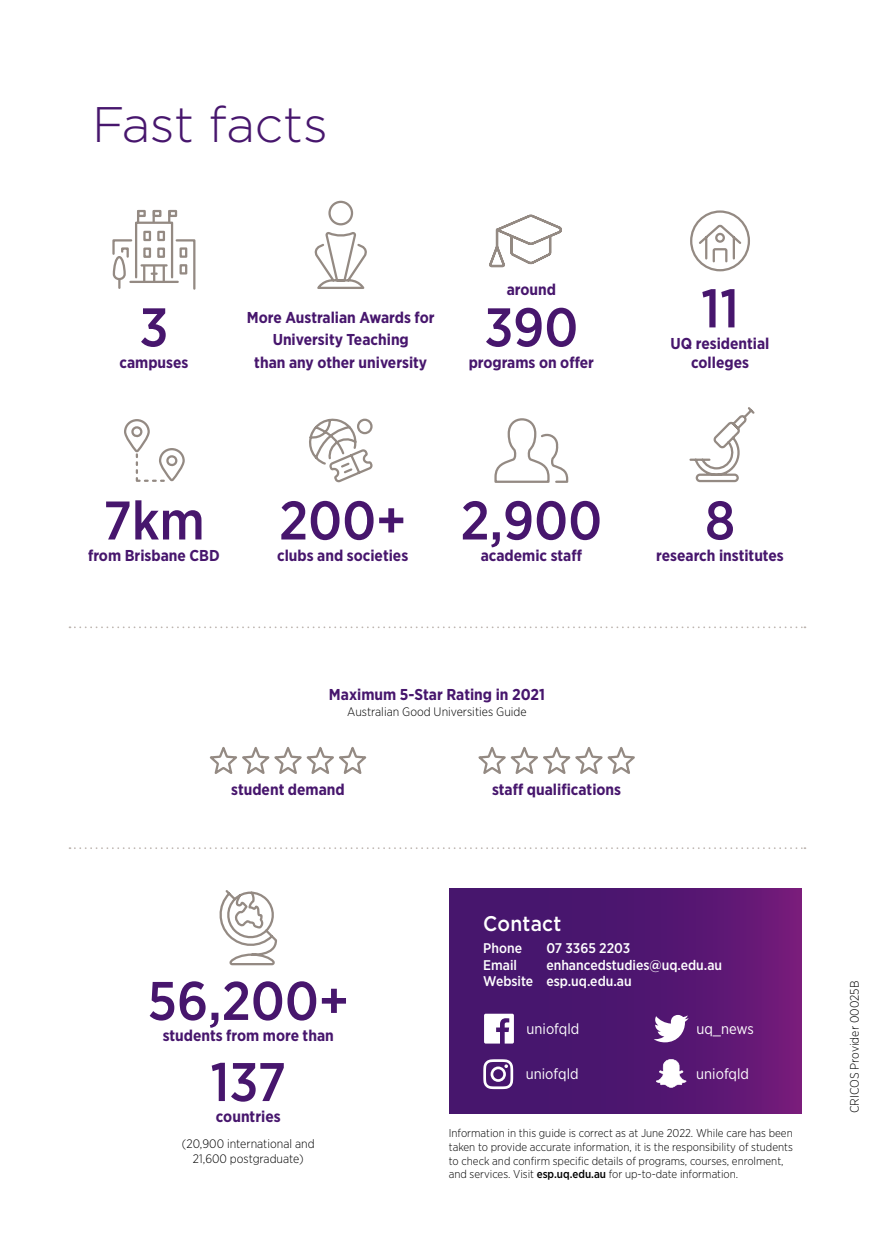
<style>
.page{position:relative;width:874px;height:1241px;background:#fff}
.page>*{position:absolute;margin:0;border:0;box-sizing:border-box;transform-origin:0 0}
.t1{font:500 54.25px "Gotham Narrow";color:#47166d}
.Standfirst_Level_1{font:300 49.88px "Gotham";letter-spacing:-.005em;color:#47166d}
.Subhead_1{font:500 21.18px "Gotham";letter-spacing:.01em;color:#fff;scale:.91 1}
.t2{font:700 15.75px/22.4px "Gotham Narrow";color:#47166d;text-align:center}
.Text{font:14.88px "Gotham Narrow";color:#fff}
.contact_text{font:500 14px "Gotham Narrow";color:#fff}
.t3{font:300 12.25px/14.7px "Gotham Narrow";color:#000;text-align:center}
.t4{font:300 11.38px/13.7px "Gotham Narrow";color:#000}
.s1{font-weight:500}
</style>
<div class="page">
<svg style="left:449px;top:888px;width:352px;height:225px;background:#531771"></svg>
<svg style="left:689px;top:407px;width:66px;height:76px"></svg>
<svg style="left:314px;top:200px;width:53px;height:89px"></svg>
<svg style="left:489px;top:214px;width:73px;height:54px"></svg>
<svg style="left:69px;top:626px;width:736px;height:2px"></svg>
<svg style="left:69px;top:847px;width:736px;height:1px"></svg>
<svg style="left:690px;top:210px;width:60px;height:62px"></svg>
<svg style="left:124px;top:419px;width:61px;height:63px"></svg>
<svg style="left:309px;top:418px;width:64px;height:64px"></svg>
<svg style="left:494px;top:418px;width:75px;height:65px"></svg>
<svg style="left:219px;top:890px;width:58px;height:76px"></svg>
<svg style="left:653px;top:1014px;width:35px;height:28px"></svg>
<svg style="left:483px;top:1059px;width:30px;height:29px"></svg>
<svg style="left:655px;top:1058px;width:31px;height:29px"></svg>
<svg style="left:484px;top:1013px;width:29px;height:30px"></svg>
<div style="left:143px;top:231px;width:8px;height:10px;border:2px solid #948a83"></div>
<div style="left:143px;top:247px;width:8px;height:11px;border:2px solid #948a83"></div>
<div style="left:157px;top:231px;width:8px;height:10px;border:2px solid #948a83"></div>
<div style="left:157px;top:247px;width:8px;height:11px;border:2px solid #948a83"></div>
<div style="left:137px;top:210px;width:9px;height:7px;border:2px solid #948a83"></div>
<div style="left:153px;top:210px;width:8px;height:7px;border:2px solid #948a83"></div>
<div style="left:168px;top:210px;width:9px;height:7px;border:2px solid #948a83"></div>
<svg style="left:137px;top:211px;width:2px;height:10px"></svg>
<svg style="left:152px;top:211px;width:3px;height:10px"></svg>
<svg style="left:168px;top:211px;width:2px;height:10px"></svg>
<div style="left:135px;top:221px;width:38px;height:57px;border:2px solid #948a83"></div>
<hr style="left:141px;top:264px;width:25px;height:2px;background:#948a83">
<hr style="left:130px;top:281px;width:48px;height:2px;background:#948a83">
<svg style="left:143px;top:266px;width:2px;height:15px"></svg>
<hr style="left:162px;top:266px;width:3px;height:15px;background:#948a83">
<svg style="left:152px;top:266px;width:4px;height:15px"></svg>
<svg style="left:174px;top:239px;width:22px;height:51px"></svg>
<div style="left:179px;top:247px;width:8px;height:11px;border:2px solid #948a83"></div>
<div style="left:179px;top:264px;width:8px;height:10px;border:2px solid #948a83"></div>
<svg style="left:112px;top:239px;width:21px;height:19px"></svg>
<div style="left:113px;top:256px;width:13px;height:24px;border:2px solid #948a83;border-radius:5px"></div>
<svg style="left:118px;top:280px;width:2px;height:8px"></svg>
<svg style="left:209px;top:747px;width:158px;height:27px"></svg>
<svg style="left:478px;top:747px;width:157px;height:27px"></svg>
<p class="Standfirst_Level_1" style="left:92px;top:93px;width:237px">Fast facts</p>
<p class="t1" style="left:139px;top:293px;width:30px">3</p>
<p class="t2" style="left:119px;top:351px;width:70px">campuses</p>
<p class="t2" style="left:247px;top:306px;width:189px">More Australian Awards for<br>University Teaching</p>
<p class="t2" style="left:254px;top:351px;width:174px">than any other university</p>
<p class="t2" style="left:506px;top:278px;width:51px">around</p>
<p class="t1" style="left:484px;top:293px;width:95px">390</p>
<p class="t2" style="left:468px;top:351px;width:127px">programs on offer</p>
<p class="t1" style="left:700px;top:274px;width:39px">11</p>
<p class="t2" style="left:670px;top:333px;width:100px;line-height:18.9px">UQ residential colleges</p>
<p class="t1" style="left:103px;top:486px;width:103px">7km</p>
<p class="t2" style="left:88px;top:544px;width:133px">from Brisbane CBD</p>
<p class="t1" style="left:279px;top:486px;width:129px">200+</p>
<p class="t2" style="left:277px;top:544px;width:133px">clubs and societies</p>
<p class="t1" style="left:460px;top:486px;width:143px">2,900</p>
<p class="t2" style="left:480px;top:544px;width:103px">academic staff</p>
<p class="t1" style="left:704px;top:486px;width:32px">8</p>
<p class="t2" style="left:656px;top:544px;width:129px">research institutes</p>
<p class="t2" style="left:329px;top:683px;width:217px">Maximum 5-Star Rating in 2021</p>
<p class="t3" style="left:347px;top:703px;width:181px">Australian Good Universities Guide</p>
<p class="t2" style="left:231px;top:777px;width:115px">student demand</p>
<p class="t2" style="left:492px;top:777px;width:130px">staff qualifications</p>
<p class="t1" style="left:147px;top:966px;width:203px">56,200+</p>
<p class="t2" style="left:163px;top:1024px;width:172px">students from more than</p>
<p class="t1" style="left:210px;top:1047px;width:77px">137</p>
<p class="t2" style="left:216px;top:1105px;width:66px">countries</p>
<p class="t3" style="left:182px;top:1135px;width:134px">(20,900 international and<br>21,600 postgraduate)</p>
<p class="Subhead_1" style="left:483px;top:909px;width:87px">Contact</p>
<p class="contact_text" style="left:483px;top:939px;width:40px">Phone</p>
<p class="contact_text" style="left:546px;top:939px;width:85px">07 3365 2203</p>
<p class="contact_text" style="left:483px;top:955px;width:35px">Email</p>
<p class="contact_text" style="left:546px;top:955px;width:177px">enhancedstudies@uq.edu.au</p>
<p class="contact_text" style="left:483px;top:972px;width:150px">Website esp.uq.edu.au</p>
<p class="Text" style="left:526px;top:1019px;width:54px">uniofqld</p>
<p class="Text" style="left:696px;top:1019px;width:59px">uq_news</p>
<p class="Text" style="left:525px;top:1064px;width:54px">uniofqld</p>
<p class="Text" style="left:696px;top:1063px;width:54px">uniofqld</p>
<p class="t4" style="left:448px;top:1125px;width:345px">Information in this guide is correct as at June 2022. While care has been taken to provide accurate information, it is the responsibility of students to check and confirm specific details of programs, courses, enrolment, and services. Visit <span class="s1">esp.uq.edu.au</span> for up-to-date information.</p>
<p class="t3" style="left:846px;top:1113px;width:134px;rotate:-90deg">CRICOS Provider 00025B</p>
</div>
